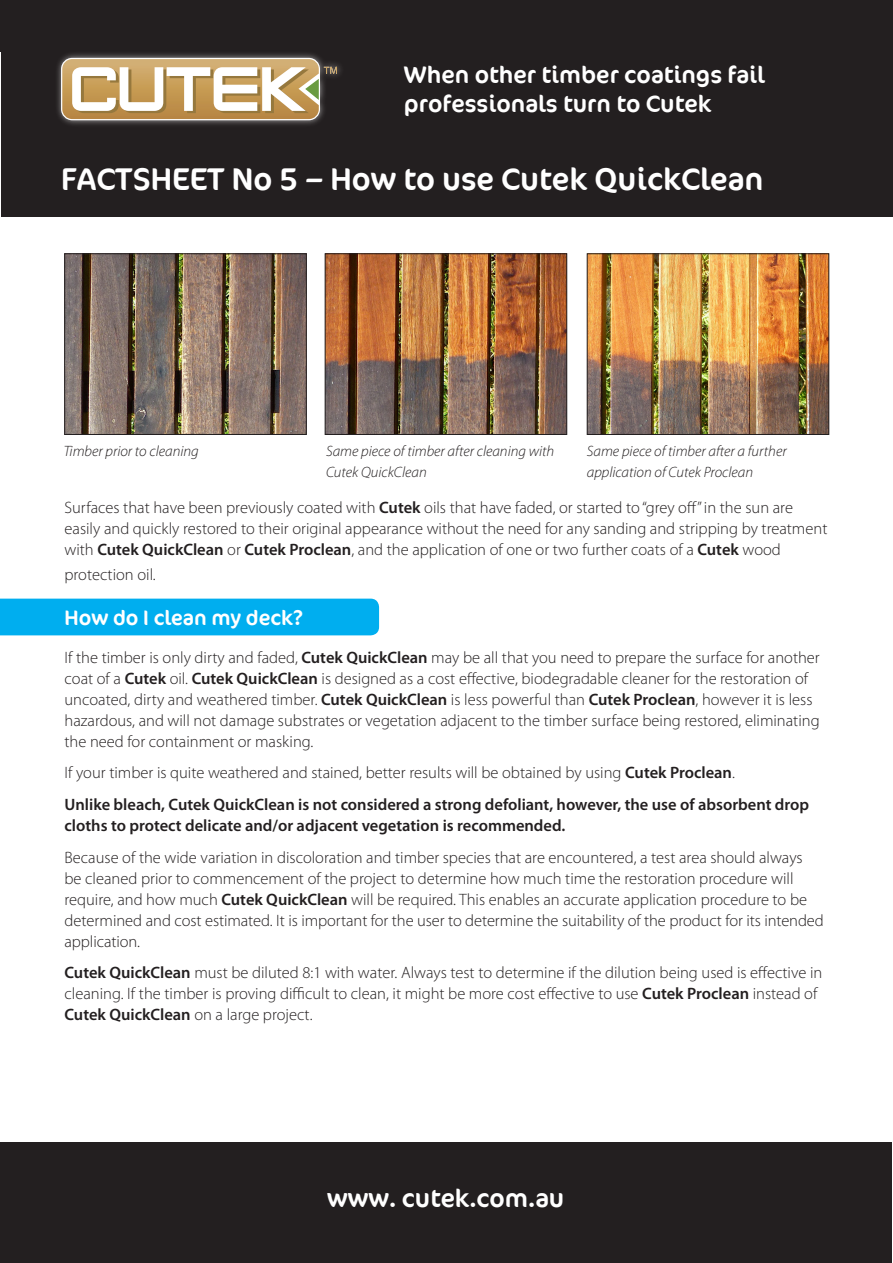
<style>
.page{position:relative;width:893px;height:1263px;background:#fff}
.page>*{position:absolute;margin:0;border:0;box-sizing:border-box;transform-origin:0 0}
.t1{font:31.5px "Cocon";color:#fff}
.t2{font:25.5px "Cocon";color:#fff}
.t3{font:24px/28.8px "Cocon";color:#fff}
.head_2{font:21px "Cocon";color:#fff}
.Paragraph{font:300 16.5px/21px "Myriad Pro";color:#231f20}
.Paragraph-2{font:600 16.5px/21px "Myriad Pro";color:#231f20}
.Paragraph-3{font:italic 300 15px/21px "Myriad Pro";color:#231f20}
.s1{font-weight:600}
</style>
<div class="page">
<div style="left:0;top:1143px;width:891px;height:120px;background:#231f20"></div>
<div style="left:0;top:599px;width:379px;height:36px;background:#00aeef"></div>
<div style="left:1px;top:1px;width:891px;height:216px;background:#231f20"></div>
<img style="left:57px;top:53px;width:284px;height:72px">
<div style="left:61px;top:58px;width:259px;height:62px;border:2px solid #fff;border-radius:10px"></div>
<svg style="left:62px;top:59px;width:275px;height:60px;background:#c9b087"></svg>
<img style="left:66px;top:255px;width:239px;height:178px">
<div style="left:64px;top:253px;width:243px;height:182px;border:1px solid #231f20"></div>
<img style="left:327px;top:255px;width:238px;height:178px">
<div style="left:325px;top:253px;width:242px;height:182px;border:1px solid #231f20"></div>
<img style="left:589px;top:255px;width:238px;height:178px">
<div style="left:587px;top:253px;width:242px;height:182px;border:1px solid #231f20"></div>
<p class="t3" style="left:404px;top:61px;width:362px">When other timber coatings fail professionals turn to Cutek</p>
<p class="t1" style="left:61px;top:160px;width:704px">FACTSHEET No 5 – How to use Cutek QuickClean</p>
<p class="Paragraph-3" style="left:64px;top:440px;width:137px">Timber prior to cleaning</p>
<p class="Paragraph-3" style="left:587px;top:440px;width:201px">Same piece of timber after a further application of Cutek Proclean</p>
<p class="Paragraph-3" style="left:326px;top:440px;width:230px">Same piece of timber after cleaning with<br>Cutek QuickClean</p>
<p class="Paragraph" style="left:65px;top:497px;width:764px">Surfaces that have been previously coated with <span class="s1">Cutek</span> oils that have faded, or started to “grey off” in the sun are easily and quickly restored to their original appearance without the need for any sanding and stripping by treatment with <span class="s1">Cutek QuickClean</span> or <span class="s1">Cutek Proclean</span>, and the application of one or two further coats of a <span class="s1">Cutek</span> wood</p>
<p class="Paragraph" style="left:65px;top:564px;width:93px">protection oil.</p>
<p class="head_2" style="left:65px;top:605px;width:240px">How do I clean my deck?</p>
<p class="Paragraph" style="left:65px;top:646px;width:757px">If the timber is only dirty and faded, <span class="s1">Cutek QuickClean</span> may be all that you need to prepare the surface for another coat of a <span class="s1">Cutek</span> oil. <span class="s1">Cutek QuickClean</span> is designed as a cost effective, biodegradable cleaner for the restoration of uncoated, dirty and weathered timber. <span class="s1">Cutek QuickClean</span> is less powerful than <span class="s1">Cutek Proclean</span>, however it is less hazardous, and will not damage substrates or vegetation adjacent to the timber surface being restored, eliminating the need for containment or masking.</p>
<p class="Paragraph" style="left:65px;top:762px;width:672px">If your timber is quite weathered and stained, better results will be obtained by using <span class="s1">Cutek Proclean</span>.</p>
<p class="Paragraph-2" style="left:65px;top:793px;width:746px">Unlike bleach, Cutek QuickClean is not considered a strong defoliant, however, the use of absorbent drop cloths to protect delicate and/or adjacent vegetation is recommended.</p>
<p class="Paragraph" style="left:65px;top:846px;width:761px">Because of the wide variation in discoloration and timber species that are encountered, a test area should always be cleaned prior to commencement of the project to determine how much time the restoration procedure will require, and how much <span class="s1">Cutek QuickClean</span> will be required. This enables an accurate application procedure to be determined and cost estimated. It is important for the user to determine the suitability of the product for its intended application.</p>
<p class="Paragraph" style="left:65px;top:962px;width:759px"><span class="s1">Cutek QuickClean</span> must be diluted 8:1 with water. Always test to determine if the dilution being used is effective in cleaning. If the timber is proving difficult to clean, it might be more cost effective to use <span class="s1">Cutek Proclean</span> instead of<br><span class="s1">Cutek QuickClean</span> on a large project.</p>
<h2 class="t2" style="left:327px;top:1183px;width:239px">www. cutek.com.au</h2>
</div>
